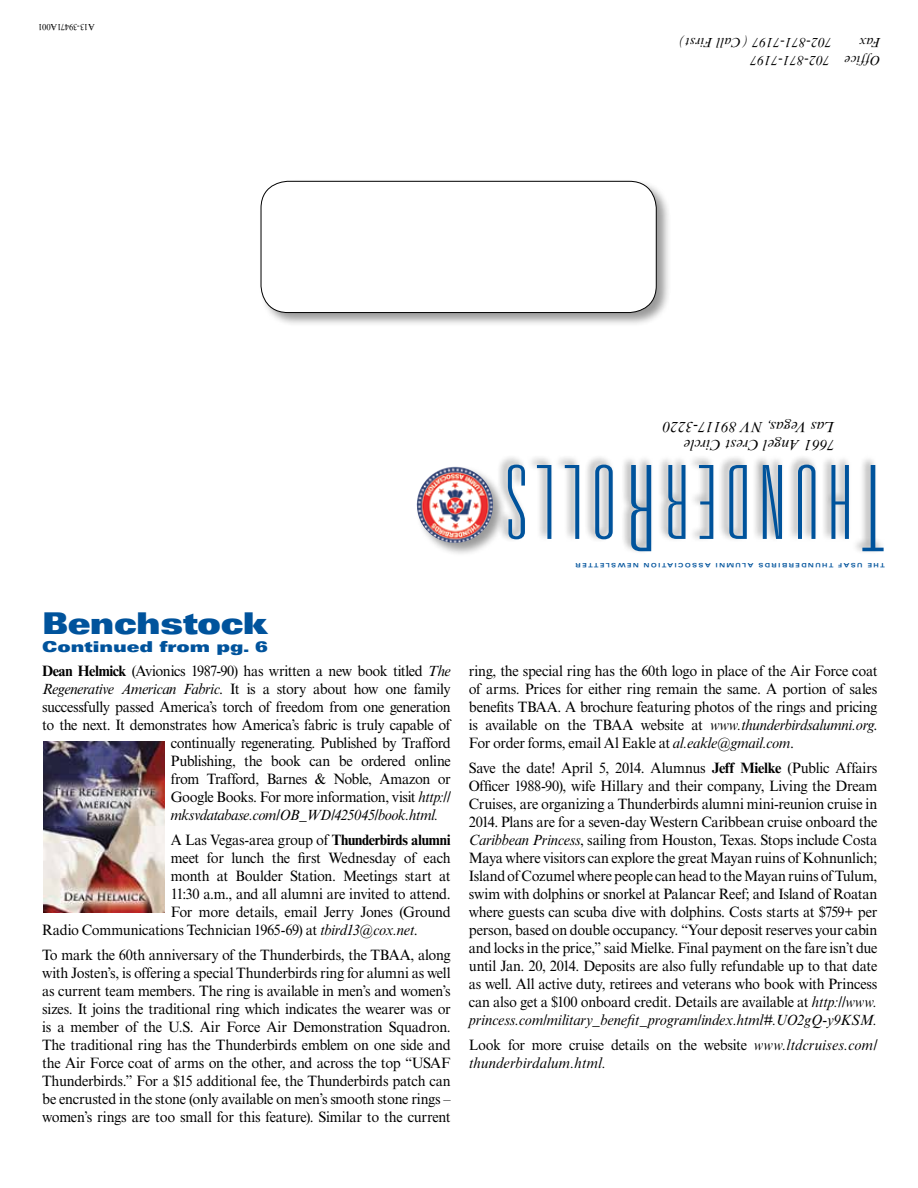
<style>
.page{position:relative;width:918px;height:1188px;background:#fff}
.page>*{position:absolute;margin:0;border:0;box-sizing:border-box;transform-origin:0 0}
.t1{font:100 ultra-condensed 119.4px "Univers LT Std";color:#00539c}
.t2{font:100 ultra-condensed 102.45px "Univers LT Std";letter-spacing:.095em;color:#00539c}
.t3{font:30px "Univers LT Std X Black Ex";letter-spacing:-.02em;color:#00539c;scale:.9 1}
.t4{font:15px/18px "Times New Roman MT Std";letter-spacing:-.025em;color:#000;text-align:justify;scale:.96 1}
.t5{font:italic 15px/18px "Times New Roman MT Std";color:#000;scale:.96 1}
.t6{font:italic 15px/18px "Times New Roman MT Std";color:#000}
.t7{font:italic 15px "Times New Roman MT Std";letter-spacing:-.03em;color:#000;scale:.96 1}
.t8{font:15px "Univers LT Std X Black Ex";color:#00539c}
.t9{font:italic 13.5px/18.8px "Times New Roman MT Std";letter-spacing:.02em;color:#000}
.t10{font:9px "Times New Roman MT Std";letter-spacing:-.035em;color:#000;scale:.96 1}
.t11{font:700 expanded 6px "Univers LT Std";letter-spacing:.24em;color:#00539c}
.s1{font-weight:700}
.s2{font-style:italic}
.s3{font-style:normal}
</style>
<div class="page">
<div style="left:259px;top:179px;width:412px;height:149px;background:#000;opacity:.4"></div>
<div style="left:261px;top:181px;width:395px;height:132px;background:#fff;border-radius:27px"></div>
<div style="left:261px;top:181px;width:396px;height:132px;border:1px solid #000;border-radius:27px"></div>
<div style="left:496px;top:454px;width:390px;height:101px;background:#000;opacity:.4"></div>
<div style="left:415px;top:465px;width:92px;height:92px;background:#000;opacity:.4"></div>
<img style="left:417px;top:467px;width:37px;height:56px">
<img style="left:44px;top:741px;width:120px;height:172px">
<p class="t10" style="left:95px;top:32px;width:60px;rotate:-180deg">A13-39471A001</p>
<p class="t9" style="left:832px;top:52px;width:155px;rotate:-180deg">702-871-7197 (Call First)</p>
<p class="t9" style="left:881px;top:70px;width:132px;rotate:-180deg">Office 702-871-7197<br>Fax</p>
<p class="t6" style="left:835px;top:454px;width:174px;rotate:-180deg">7661 Angel Crest Circle<br>Las Vegas, NV 89117-3220</p>
<h2 class="t2" style="left:616px;top:553px;width:112px;rotate:-180deg">OLLS</h2>
<h1 class="t1" style="left:655px;top:568px;width:30px;rotate:-180deg">R</h1>
<h2 class="t2" style="left:852px;top:553px;width:189px;rotate:-180deg">HUNDER</h2>
<h1 class="t1" style="left:883px;top:568px;width:21px;rotate:-180deg">T</h1>
<p class="t11" style="left:711px;top:569px;width:137px;rotate:-180deg">ASSOCIATION NEWSLETTER</p>
<p class="t11" style="left:885px;top:569px;width:171px;rotate:-180deg">THE USAF THUNDERBIRDS ALUMNI</p>
<h3 class="t3" style="left:42px;top:605px;width:252px">Benchstock</h3>
<p class="t8" style="left:42px;top:638px;width:227px">Continued from pg. 6</p>
<p class="t4" style="left:42px;top:662px;width:427px"><span class="s1">Dean Helmick</span> (Avionics 1987-90) has written a new book titled <span class="s2">The</span></p>
<p class="t4" style="left:42px;top:680px;width:427px"><span class="s2">Regenerative American Fabric</span>. It is a story about how one family</p>
<p class="t4" style="left:42px;top:698px;width:427px">successfully passed America’s torch of freedom from one generation</p>
<p class="t4" style="left:42px;top:716px;width:427px">to the next. It demonstrates how America’s fabric is truly capable of</p>
<p class="t4" style="left:171px;top:734px;width:293px">continually regenerating. Published by Trafford</p>
<p class="t4" style="left:171px;top:752px;width:293px">Publishing, the book can be ordered online</p>
<p class="t4" style="left:171px;top:770px;width:293px">from Trafford, Barnes &amp; Noble, Amazon or</p>
<p class="t4" style="left:171px;top:788px;width:293px">Google Books. For more information, visit <span class="s2">http://</span></p>
<p class="t7" style="left:171px;top:807px;width:281px">mksvdatabase.com/OB_WD/425045/book.html.</p>
<p class="t4" style="left:171px;top:831px;width:293px">A Las Vegas-area group of <span class="s1">Thunderbirds alumni</span></p>
<p class="t4" style="left:171px;top:849px;width:293px">meet for lunch the first Wednesday of each</p>
<p class="t4" style="left:171px;top:867px;width:293px">month at Boulder Station. Meetings start at</p>
<p class="t4" style="left:171px;top:885px;width:293px">11:30 a.m., and all alumni are invited to attend.</p>
<p class="t4" style="left:171px;top:903px;width:293px">For more details, email Jerry Jones (Ground</p>
<p class="t4" style="left:42px;top:921px;width:393px">Radio Communications Technician 1965-69) at <span class="s2">tbird13@cox.net</span>.</p>
<p class="t4" style="left:42px;top:946px;width:427px">To mark the 60th anniversary of the Thunderbirds, the TBAA, along with Josten’s, is offering a special Thunderbirds ring for alumni as well as current team members. The ring is available in men’s and women’s sizes. It joins the traditional ring which indicates the wearer was or is a member of the U.S. Air Force Air Demonstration Squadron.<br>The traditional ring has the Thunderbirds emblem on one side and the Air Force coat of arms on the other, and across the top “USAF Thunderbirds.” For a $15 additional fee, the Thunderbirds patch can be encrusted in the stone (only available on men’s smooth stone rings – women’s rings are too small for this feature). Similar to the current</p>
<p class="t4" style="left:469px;top:662px;width:427px">ring, the special ring has the 60th logo in place of the Air Force coat of arms. Prices for either ring remain the same. A portion of sales benefits TBAA. A brochure featuring photos of the rings and pricing is available on the TBAA website at <span class="s2">www.thunderbirdsalumni.org</span>.<br>For order forms, email Al Eakle at <span class="s2">al.eakle@gmail.com</span>.</p>
<p class="t4" style="left:469px;top:759px;width:427px">Save the date! April 5, 2014. Alumnus <span class="s1">Jeff Mielke</span> (Public Affairs Officer 1988-90), wife Hillary and their company, Living the Dream Cruises, are organizing a Thunderbirds alumni mini-reunion cruise in 2014. Plans are for a seven-day Western Caribbean cruise onboard the <span class="s2">Caribbean Princess</span>, sailing from Houston, Texas. Stops include Costa Maya where visitors can explore the great Mayan ruins of Kohnunlich; Island of Cozumel where people can head to the Mayan ruins of Tulum, swim with dolphins or snorkel at Palancar Reef; and Island of Roatan where guests can scuba dive with dolphins. Costs starts at $759+ per person, based on double occupancy. “Your deposit reserves your cabin and locks in the price,” said Mielke. Final payment on the fare isn’t due until Jan. 20, 2014. Deposits are also fully refundable up to that date as well. All active duty, retirees and veterans who book with Princess can also get a $100 onboard credit. Details are available at <span class="s2">http://www. princess.com/military_benefit_program/index.html#.UO2gQ-y9KSM.</span></p>
<p class="t5" style="left:469px;top:1036px;width:427px"><span class="s3">Look for more cruise details on the website</span> www.ltdcruises.com/ thunderbirdalum.html.</p>
</div>
